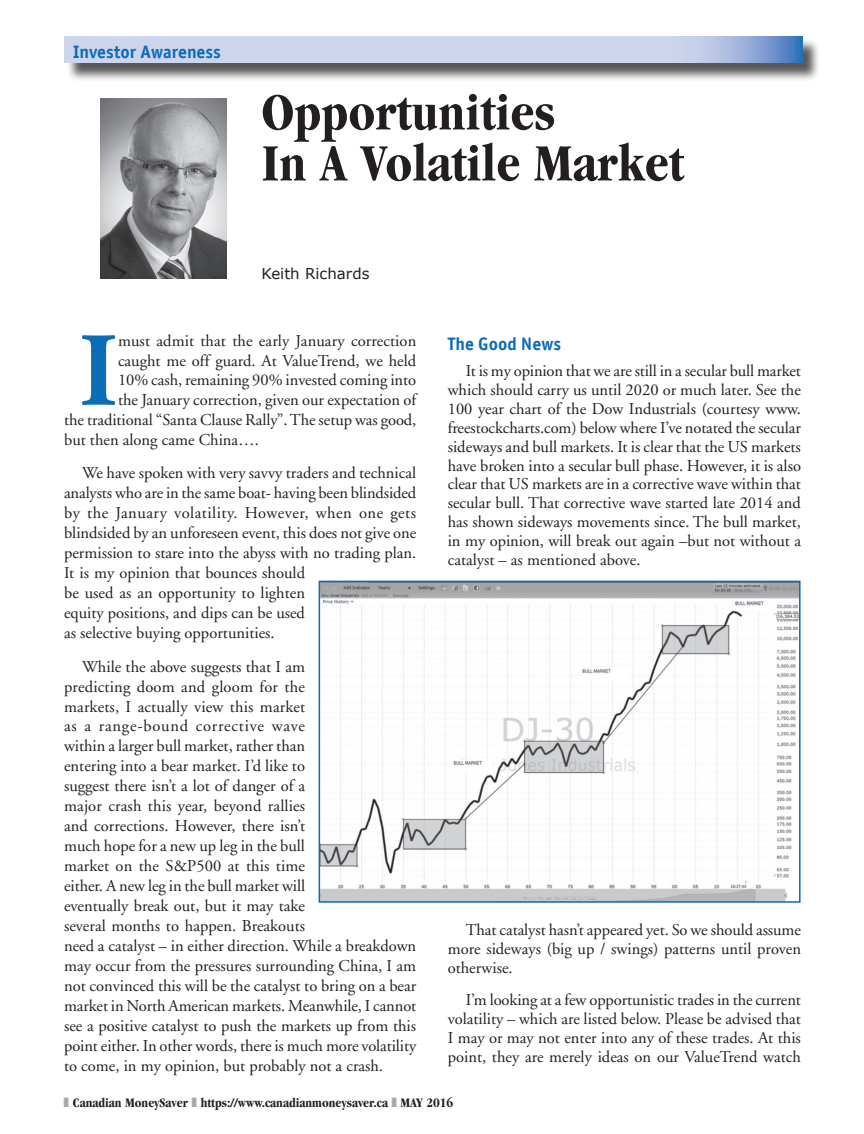
<style>
.page{position:relative;width:864px;height:1134px;background:#fff}
.page>*{position:absolute;margin:0;border:0;box-sizing:border-box;transform-origin:0 0}
.fp_with_drop_cap{font:700 104.7px "Adobe Garamond";color:#0d6cb6}
.t1{font:700 condensed 54px "Garamond";color:#231f20}
.t{font:700 18px "Officina Sans CTT";color:#0d6cb6}
.sk_small_sub{font:700 18px "Officina Sans CTT";color:#0d6cb6}
.sk_bodycopy{font:16.5px/20px "Adobe Garamond";color:#231f20;text-align:justify}
.fp_with_drop_cap-2{font:16.5px "Adobe Garamond";color:#231f20}
.t2{font:15px "Verdana";color:#231f20}
.t3{font:700 condensed 13.5px "Garamond";color:#231f20}
</style>
<div class="page">
<div style="left:66px;top:38px;width:755px;height:44px;background:#231f20;opacity:.75"></div>
<svg style="left:64px;top:36px;width:738px;height:27px"></svg>
<img style="left:100px;top:99px;width:126px;height:180px">
<img style="left:322px;top:584px;width:476px;height:316px">
<div style="left:319px;top:581px;width:482px;height:322px;border:2px solid #0d6cb6"></div>
<p class="t" style="left:73px;top:41px;width:149px">Investor Awareness</p>
<p class="t1" style="left:261px;top:82px;width:296px">Opportunities</p>
<p class="t1" style="left:261px;top:133px;width:424px">In A Volatile Market</p>
<p class="t2" style="left:261px;top:264px;width:110px">Keith Richards</p>
<p class="fp_with_drop_cap" style="left:79px;top:314px;width:40px">I</p>
<p class="fp_with_drop_cap-2" style="left:118px;top:332px;width:300px">must admit that the early January correction</p>
<p class="fp_with_drop_cap-2" style="left:118px;top:352px;width:300px">caught me off guard. At ValueTrend, we held</p>
<p class="fp_with_drop_cap-2" style="left:118px;top:371px;width:300px">10% cash, remaining 90% invested coming into</p>
<p class="fp_with_drop_cap-2" style="left:118px;top:391px;width:300px">the January correction, given our expectation of</p>
<p class="fp_with_drop_cap-2" style="left:64px;top:411px;width:354px">the traditional “Santa Clause Rally”. The setup was good,</p>
<p class="fp_with_drop_cap-2" style="left:64px;top:431px;width:196px">but then along came China….</p>
<p class="sk_bodycopy" style="left:64px;top:463px;width:354px;text-align:left;text-indent:18px">We have spoken with very savvy traders and technical analysts who are in the same boat- having been blindsided by the January volatility. However, when one gets blindsided by an unforeseen event, this does not give one permission to stare into the abyss with no trading plan.<br>It is my opinion that bounces should<br>be used as an opportunity to lighten<br>equity positions, and dips can be used<br>as selective buying opportunities.</p>
<p class="sk_bodycopy" style="left:64px;top:657px;width:354px;text-align:left;text-indent:18px">While the above suggests that I am<br>predicting doom and gloom for the<br>markets, I actually view this market<br>as a range-bound corrective wave<br>within a larger bull market, rather than<br>entering into a bear market. I’d like to<br>suggest there isn’t a lot of danger of a<br>major crash this year, beyond rallies<br>and corrections. However, there isn’t<br>much hope for a new up leg in the bull<br>market on the S&amp;P500 at this time<br>either. A new leg in the bull market will<br>eventually break out, but it may take<br>several months to happen. Breakouts<br>need a catalyst – in either direction. While a breakdown may occur from the pressures surrounding China, I am not convinced this will be the catalyst to bring on a bear market in North American markets. Meanwhile, I cannot see a positive catalyst to push the markets up from this point either. In other words, there is much more volatility to come, in my opinion, but probably not a crash.</p>
<p class="sk_small_sub" style="left:448px;top:334px;width:115px">The Good News</p>
<p class="sk_bodycopy" style="left:448px;top:362px;width:355px;line-height:18.9px;text-indent:18px">It is my opinion that we are still in a secular bull market which should carry us until 2020 or much later. See the 100 year chart of the Dow Industrials (courtesy www. freestockcharts.com) below where I’ve notated the secular sideways and bull markets. It is clear that the US markets have broken into a secular bull phase. However, it is also clear that US markets are in a corrective wave within that secular bull. That corrective wave started late 2014 and has shown sideways movements since. The bull market, in my opinion, will break out again –but not without a catalyst – as mentioned above.</p>
<p class="sk_bodycopy" style="left:448px;top:921px;width:355px;line-height:18.9px;text-indent:18px">That catalyst hasn’t appeared yet. So we should assume more sideways (big up / swings) patterns until proven otherwise.</p>
<p class="sk_bodycopy" style="left:448px;top:991px;width:355px;line-height:18.9px;text-indent:18px">I’m looking at a few opportunistic trades in the current volatility – which are listed below. Please be advised that I may or may not enter into any of these trades. At this point, they are merely ideas on our ValueTrend watch</p>
<p class="t3" style="left:73px;top:1095px;width:382px">Canadian MoneySaver https://www.canadianmoneysaver.ca MAY 2016</p>
</div>
